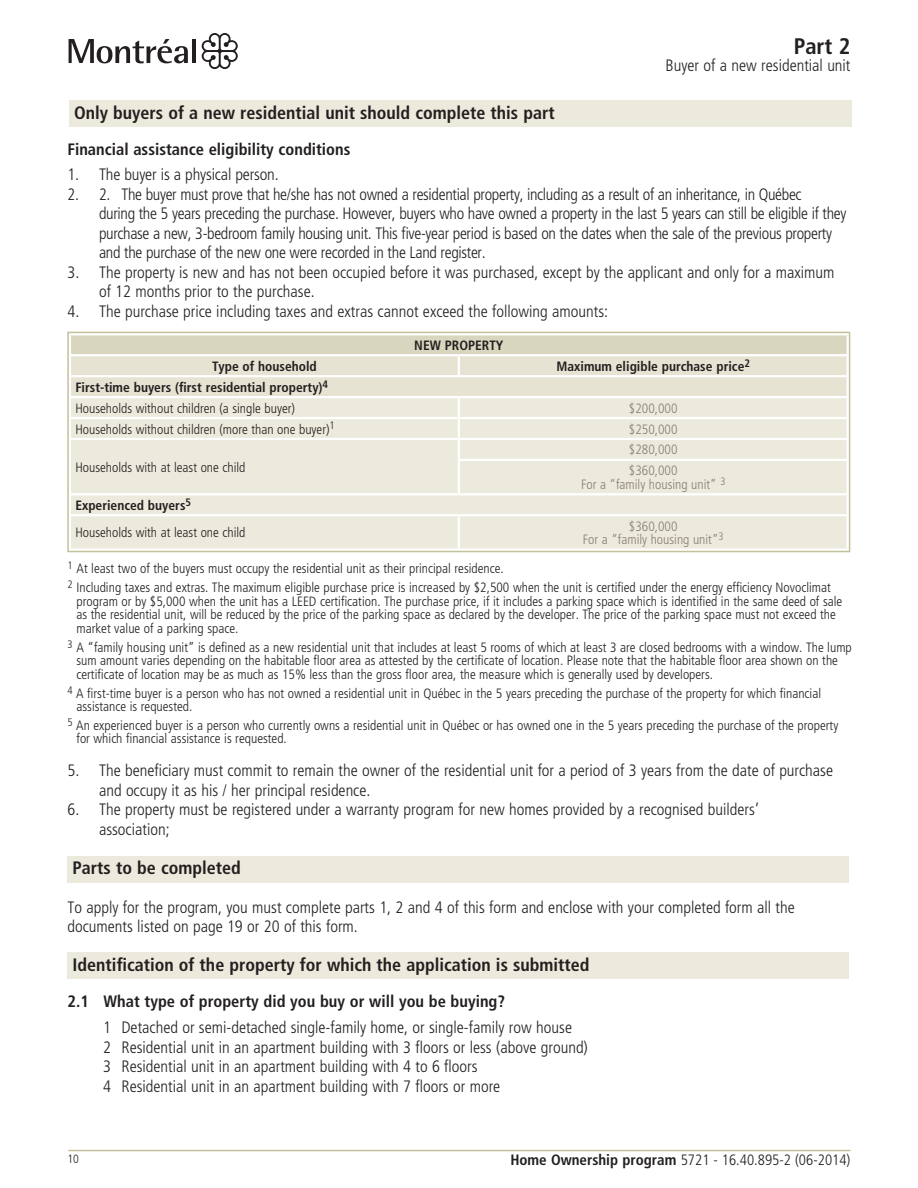
<style>
.page{position:relative;width:918px;height:1188px;background:#fff}
.page>*{position:absolute;margin:0;border:0;box-sizing:border-box;transform-origin:0 0}
.t1{font:700 condensed 22.5px "Frutiger";color:#231f20}
.t2{font:700 condensed 18px "Frutiger";color:#231f20}
.t3{font:300 condensed 16.5px/19.5px "Frutiger";color:#231f20}
.t4{font:300 condensed 16.5px/19.5px "Frutiger";letter-spacing:-.02em;color:#231f20}
.t5{font:700 condensed 16.5px "Frutiger";color:#231f20}
.t6{font:300 condensed 15px "Frutiger";color:#231f20}
.t7{font:300 condensed 13.5px/13.5px "Frutiger";color:#231f20}
.t8{font:700 condensed 13.5px/21px "Frutiger";color:#231f20}
.t9{font:300 condensed 13.5px/20.9px "Frutiger";color:#887f6f}
.t10{font:300 condensed 12px "Frutiger";color:#231f20}
.s1{font-weight:300}
.s2{font-weight:700}
</style>
<div class="page">
<svg style="left:69px;top:39px;width:119px;height:24px"></svg>
<hr style="left:192px;top:39px;width:4px;height:24px;background:#231f20">
<svg style="left:202px;top:33px;width:36px;height:36px"></svg>
<hr style="left:68px;top:1150px;width:783px;height:1px;background:#c5c09c">
<div style="left:69px;top:100px;width:783px;height:27px;background:#eceadc"></div>
<div style="left:67px;top:856px;width:782px;height:27px;background:#eceadc"></div>
<div style="left:67px;top:952px;width:782px;height:27px;background:#eceadc"></div>
<div style="left:71px;top:459px;width:776px;height:90px;background:#eceadc"></div>
<svg style="left:70px;top:335px;width:777px;height:124px;background:#e9e6d8"></svg>
<hr style="left:458px;top:459px;width:391px;height:2px;background:#fff">
<hr style="left:458px;top:461px;width:2px;height:32px;background:#fff">
<hr style="left:69px;top:493px;width:390px;height:2px;background:#fff">
<hr style="left:459px;top:493px;width:390px;height:2px;background:#fff">
<hr style="left:69px;top:514px;width:390px;height:2px;background:#fff">
<hr style="left:459px;top:514px;width:390px;height:2px;background:#fff">
<hr style="left:458px;top:516px;width:2px;height:33px;background:#fff">
<div style="left:67px;top:332px;width:783px;height:220px;border:2px solid #c5c09c"></div>
<h1 class="t1" style="left:794px;top:33px;width:58px">Part 2</h1>
<p class="t3" style="left:666px;top:55px;width:186px">Buyer of a new residential unit</p>
<h2 class="t2" style="left:74px;top:103px;width:482px">Only buyers of a new residential unit should complete this part</h2>
<p class="t5" style="left:68px;top:140px;width:284px">Financial assistance eligibility conditions</p>
<p class="t3" style="left:68px;top:165px;width:213px">1. The buyer is a physical person.</p>
<p class="t4" style="left:99px;top:185px;width:749px;text-indent:-32px">2. 2. The buyer must prove that he/she has not owned a residential property, including as a result of an inheritance, in Québec<br>during the 5 years preceding the purchase. However, buyers who have owned a property in the last 5 years can still be eligible if they purchase a new, 3-bedroom family housing unit. This five-year period is based on the dates when the sale of the previous property and the purchase of the new one were recorded in the Land register.</p>
<p class="t3" style="left:99px;top:263px;width:737px;text-indent:-32px">3. The property is new and has not been occupied before it was purchased, except by the applicant and only for a maximum of 12 months prior to the purchase.</p>
<p class="t3" style="left:68px;top:302px;width:542px">4. The purchase price including taxes and extras cannot exceed the following amounts:</p>
<p class="t8" style="left:414px;top:335px;width:91px">NEW PROPERTY</p>
<p class="t8" style="left:212px;top:356px;width:106px">Type of household</p>
<p class="t8" style="left:557px;top:356px;width:195px">Maximum eligible purchase price<sup>2</sup></p>
<p class="t8" style="left:75px;top:377px;width:254px">First-time buyers (first residential property)<sup>4<br></sup><span class="s1">Households without children (a single buyer)</span></p>
<p class="t9" style="left:629px;top:398px;width:50px">$200,000</p>
<p class="t7" style="left:75px;top:422px;width:261px">Households without children (more than one buyer)<sup>1</sup></p>
<p class="t9" style="left:629px;top:419px;width:50px">$250,000</p>
<p class="t7" style="left:75px;top:460px;width:172px">Households with at least one child</p>
<p class="t9" style="left:629px;top:440px;width:50px">$280,000 $360,000</p>
<p class="t9" style="left:581px;top:474px;width:146px">For a “family housing unit” <sup>3</sup></p>
<p class="t7" style="left:75px;top:491px;width:172px;line-height:27.8px"><span class="s2">Experienced buyers</span><sup>5<br></sup>Households with at least one child</p>
<p class="t9" style="left:583px;top:520px;width:142px;line-height:13.5px;text-align:center">$360,000<br>For a “family housing unit”<sup>3</sup></p>
<p class="t7" style="left:68px;top:559px;width:765px;line-height:18.9px"><sup>1</sup> At least two of the buyers must occupy the residential unit as their principal residence.<br><sup>2</sup> Including taxes and extras. The maximum eligible purchase price is increased by $2,500 when the unit is certified under the energy efficiency Novoclimat</p>
<p class="t7" style="left:76px;top:595px;width:767px">program or by $5,000 when the unit has a LEED certification. The purchase price, if it includes a parking space which is identified in the same deed of sale as the residential unit, will be reduced by the price of the parking space as declared by the developer. The price of the parking space must not exceed the market value of a parking space.</p>
<p class="t7" style="left:76px;top:640px;width:777px;text-indent:-9px"><sup>3</sup> A “family housing unit” is defined as a new residential unit that includes at least 5 rooms of which at least 3 are closed bedrooms with a window. The lump sum amount varies depending on the habitable floor area as attested by the certificate of location. Please note that the habitable floor area shown on the certificate of location may be as much as 15% less than the gross floor area, the measure which is generally used by developers.</p>
<p class="t7" style="left:77px;top:686px;width:746px;text-indent:-9px"><sup>4</sup> A first-time buyer is a person who has not owned a residential unit in Québec in the 5 years preceding the purchase of the property for which financial assistance is requested.</p>
<p class="t7" style="left:77px;top:719px;width:763px;text-indent:-9px"><sup>5</sup> An experienced buyer is a person who currently owns a residential unit in Québec or has owned one in the 5 years preceding the purchase of the property for which financial assistance is requested.</p>
<p class="t3" style="left:99px;top:761px;width:736px;text-indent:-32px">5. The beneficiary must commit to remain the owner of the residential unit for a period of 3 years from the date of purchase and occupy it as his / her principal residence.</p>
<p class="t3" style="left:99px;top:800px;width:661px;text-indent:-32px">6. The property must be registered under a warranty program for new homes provided by a recognised builders’ association;</p>
<h2 class="t2" style="left:73px;top:857px;width:170px">Parts to be completed</h2>
<p class="t3" style="left:68px;top:898px;width:729px">To apply for the program, you must complete parts 1, 2 and 4 of this form and enclose with your completed form all the documents listed on page 19 or 20 of this form.</p>
<h2 class="t2" style="left:73px;top:955px;width:518px">Identification of the property for which the application is submitted</h2>
<p class="t5" style="left:68px;top:992px;width:439px">2.1 What type of property did you buy or will you be buying?</p>
<p class="t3" style="left:103px;top:1018px;width:486px">1 Detached or semi-detached single-family home, or single-family row house<br>2 Residential unit in an apartment building with 3 floors or less (above ground)<br>3 Residential unit in an apartment building with 4 to 6 floors<br>4 Residential unit in an apartment building with 7 floors or more</p>
<p class="t10" style="left:68px;top:1152px;width:13px">10</p>
<p class="t6" style="left:510px;top:1152px;width:342px"><span class="s2">Home Ownership program</span> 5721 - 16.40.895-2 (06-2014)</p>
</div>
